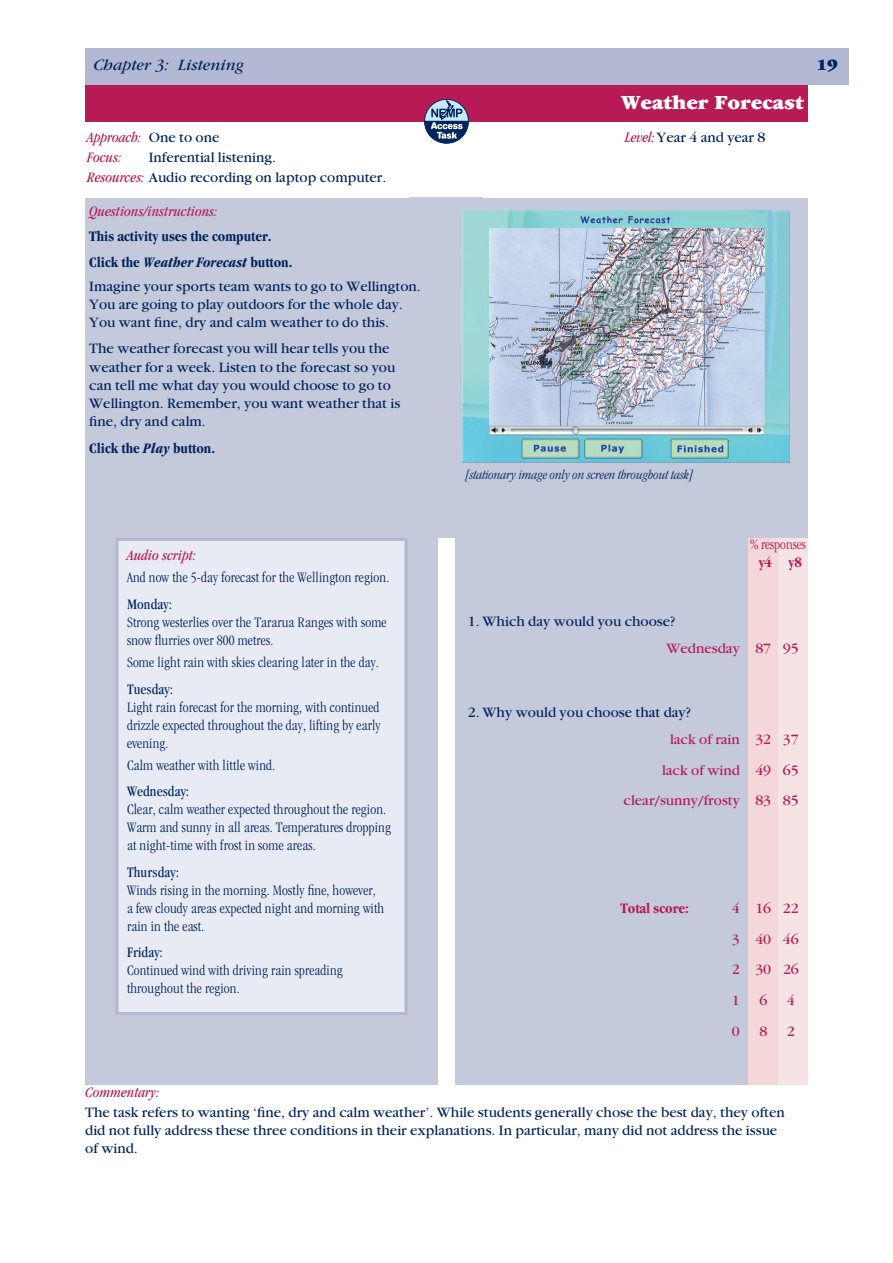
<style>
.page{position:relative;width:893px;height:1263px;background:#fff}
.page>*{position:absolute;margin:0;border:0;box-sizing:border-box;transform-origin:0 0}
.t1{font:900 21px "Garamond M";color:#fff}
.t2{font:italic 16.5px "Garamond M";color:#00255d}
.t3{font:900 16.5px "Garamond M";color:#00255d}
.t4{font:15px/18px "Garamond M";color:#00255d}
.t5{font:300 condensed 15px/18px "Garamond M";letter-spacing:.01em;color:#00255d}
.t6{font:700 condensed 15px/24.9px "Garamond M";color:#00255d}
.t7{font:15px/30.8px "Garamond M";color:#b71a54;text-align:right}
.t8{font:italic condensed 15px "Garamond M";color:#b71a54}
.t9{font:condensed 15px "Garamond M";letter-spacing:.01em;color:#00255d}
.t10{font:700 condensed 15px "Garamond M";color:#b71a54}
.t11{font:300 condensed 15px "Garamond M";color:#b71a54}
.t12{font:italic 300 condensed 13.5px "Garamond M";color:#00255d}
.s1{font-style:italic;font-stretch:condensed;color:#b71a54}
.s2{font-style:italic}
.s3{font-weight:400;font-stretch:normal}
</style>
<div class="page">
<div style="left:85px;top:49px;width:764px;height:36px;background:#b3b9d2"></div>
<div style="left:85px;top:85px;width:723px;height:36px;background:#b71a54"></div>
<div style="left:455px;top:198px;width:353px;height:959px;background:#c4c9dc"></div>
<div style="left:778px;top:538px;width:30px;height:619px;background:#f6e4e5"></div>
<div style="left:748px;top:538px;width:30px;height:619px;background:#f3d7d9"></div>
<div style="left:85px;top:198px;width:353px;height:959px;background:#c4c9dc"></div>
<div style="left:410px;top:198px;width:73px;height:340px;background:#c4c9dc"></div>
<div style="left:117px;top:539px;width:289px;height:474px;background:#e8ebf3"></div>
<div style="left:116px;top:538px;width:291px;height:477px;border:3px solid #b3b9d2"></div>
<div style="left:83px;top:1085px;width:726px;height:82px;background:#fff"></div>
<img style="left:462px;top:210px;width:327px;height:253px">
<div style="left:424px;top:99px;width:45px;height:44px;border:1px solid #00255d;border-radius:50%"></div>
<svg style="left:424px;top:99px;width:44px;height:44px"></svg>
<p class="t2" style="left:94px;top:56px;width:152px">Chapter 3: Listening</p>
<p class="t3" style="left:816px;top:56px;width:23px">19</p>
<h1 class="t1" style="left:621px;top:91px;width:184px">Weather Forecast</h1>
<p class="t8" style="left:87px;top:129px;width:56px">Approach:</p>
<p class="t4" style="left:625px;top:128px;width:142px"><span class="s1">Level:</span>Year 4 and year 8</p>
<p class="t4" style="left:87px;top:148px;width:301px;line-height:20.1px"><span class="s1">Focus:<br>Resources:</span> Audio recording on laptop computer.</p>
<p class="t4" style="left:149px;top:127px;width:129px;line-height:20.1px">One to one<br>Inferential listening.</p>
<p class="t8" style="left:89px;top:203px;width:130px">Questions/instructions:</p>
<p class="t6" style="left:89px;top:224px;width:333px">This activity uses the computer.<br>Click the <span class="s2">Weather Forecast</span> button.<br><span class="s3">Imagine your sports team wants to go to Wellington.</span></p>
<p class="t4" style="left:89px;top:295px;width:315px">You are going to play outdoors for the whole day.<br>You want fine, dry and calm weather to do this.</p>
<p class="t4" style="left:89px;top:340px;width:312px">The weather forecast you will hear tells you the weather for a week. Listen to the forecast so you can tell me what day you would choose to go to Wellington. Remember, you want weather that is fine, dry and calm.</p>
<p class="t6" style="left:89px;top:436px;width:127px">Click the <span class="s2">Play</span> button.</p>
<p class="t8" style="left:127px;top:547px;width:71px">Audio script:</p>
<p class="t5" style="left:127px;top:569px;width:264px">And now the 5-day forecast for the Wellington region.</p>
<p class="t9" style="left:127px;top:596px;width:47px">Monday:</p>
<p class="t5" style="left:127px;top:613px;width:261px">Strong westerlies over the Tararua Ranges with some snow flurries over 800 metres.</p>
<p class="t5" style="left:127px;top:653px;width:253px">Some light rain with skies clearing later in the day.</p>
<p class="t9" style="left:127px;top:680px;width:48px">Tuesday:</p>
<p class="t5" style="left:127px;top:698px;width:255px;text-align:justify">Light rain forecast for the morning, with continued drizzle expected throughout the day, lifting by early evening.</p>
<p class="t5" style="left:127px;top:756px;width:150px">Calm weather with little wind.</p>
<p class="t9" style="left:127px;top:783px;width:64px">Wednesday:</p>
<p class="t5" style="left:127px;top:801px;width:265px">Clear, calm weather expected throughout the region.<br>Warm and sunny in all areas. Temperatures dropping at night-time with frost in some areas.</p>
<p class="t9" style="left:127px;top:864px;width:53px">Thursday:</p>
<p class="t5" style="left:127px;top:881px;width:259px">Winds rising in the morning. Mostly fine, however, a few cloudy areas expected night and morning with rain in the east.</p>
<p class="t9" style="left:127px;top:944px;width:37px">Friday:</p>
<p class="t5" style="left:127px;top:962px;width:217px">Continued wind with driving rain spreading throughout the region.</p>
<p class="t12" style="left:465px;top:468px;width:230px">[stationary image only on screen throughout task]</p>
<p class="t11" style="left:750px;top:537px;width:57px">% responses</p>
<p class="t10" style="left:759px;top:554px;width:45px">y4 y8</p>
<p class="t4" style="left:468px;top:613px;width:209px">1. Which day would you choose?</p>
<p class="t7" style="left:667px;top:633px;width:134px">Wednesday 87 95</p>
<p class="t4" style="left:468px;top:704px;width:225px">2. Why would you choose that day?</p>
<p class="t7" style="left:624px;top:724px;width:177px">lack of rain 32 37<br>lack of wind 49 65 clear/sunny/frosty 83 85</p>
<p class="t10" style="left:620px;top:899px;width:70px">Total score:</p>
<p class="t7" style="left:732px;top:893px;width:68px;text-align:justify">4 16 22<br>3 40 46<br>2 30 26<br>1</p>
<p class="t7" style="left:759px;top:985px;width:9px">6</p>
<p class="t7" style="left:787px;top:985px;width:9px">4</p>
<p class="t7" style="left:732px;top:1016px;width:9px">0</p>
<p class="t7" style="left:759px;top:1016px;width:9px">8</p>
<p class="t7" style="left:787px;top:1016px;width:9px">2</p>
<p class="t8" style="left:85px;top:1083px;width:76px">Commentary:</p>
<p class="t4" style="left:85px;top:1103px;width:701px">The task refers to wanting ‘fine, dry and calm weather’. While students generally chose the best day, they often did not fully address these three conditions in their explanations. In particular, many did not address the issue of wind.</p>
</div>
